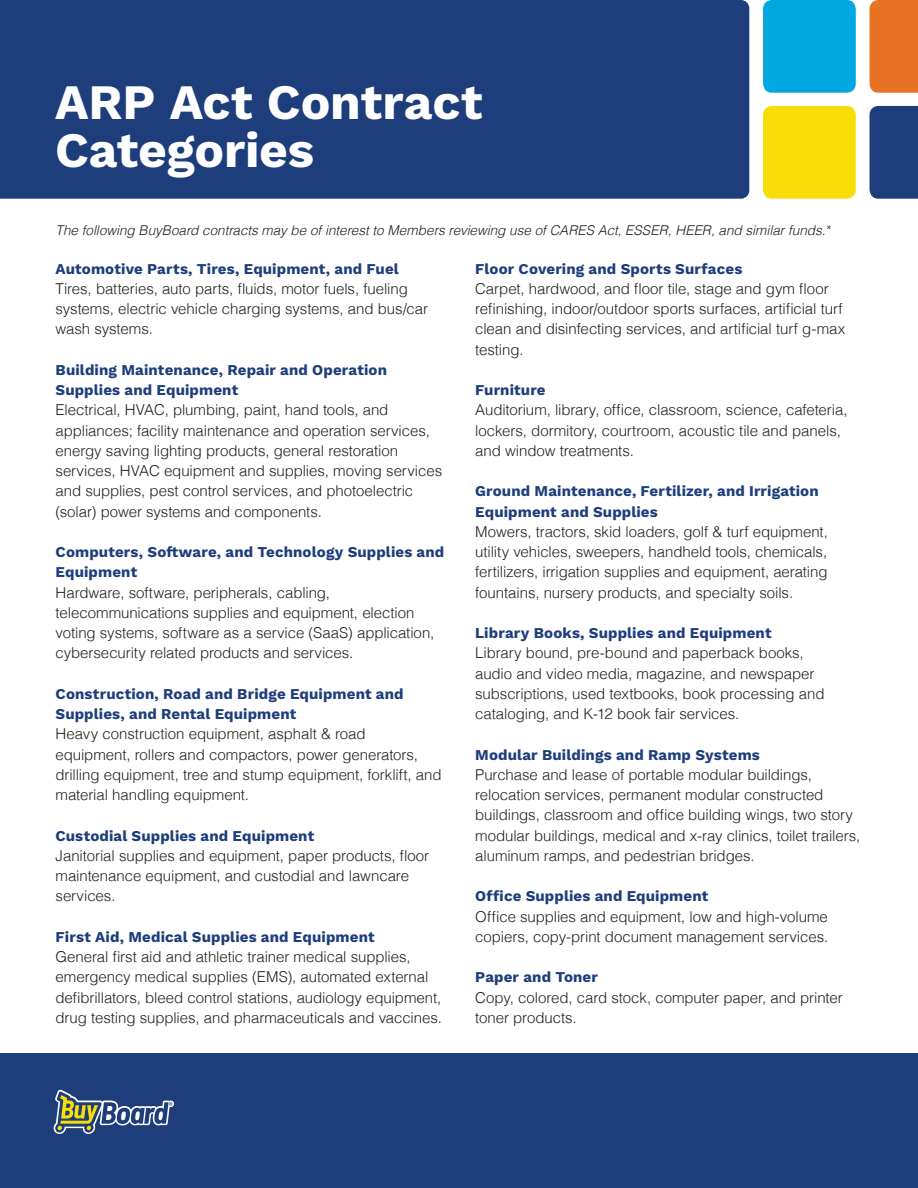
<style>
.page{position:relative;width:918px;height:1188px;background:#fff}
.page>*{position:absolute;margin:0;border:0;box-sizing:border-box;transform-origin:0 0}
.t1{font:700 49.5px/48px "Work Sans";letter-spacing:-.005em;color:#fff}
.t2{font:300 15px/20.2px "Helvetica";letter-spacing:-.005em;color:#231f20}
.t3{font:700 15px/20.2px "Work Sans";letter-spacing:.01em;color:#1d3d7b}
.t4{font:italic 300 13.5px "Helvetica";color:#231f20}
</style>
<div class="page">
<div style="left:0;top:0;width:749px;height:199px;background:#1d3d7b"></div>
<div style="left:763px;top:0;width:93px;height:93px;background:#00a7e0;border-radius:9px"></div>
<div style="left:763px;top:106px;width:93px;height:93px;background:#f8dd08;border-radius:9px"></div>
<div style="left:870px;top:0;width:48px;height:93px;background:#e87324"></div>
<div style="left:870px;top:106px;width:48px;height:93px;background:#1d3d7b"></div>
<div style="left:0;top:1053px;width:918px;height:135px;background:#1d3d7b"></div>
<svg style="left:54px;top:1090px;width:120px;height:44px"></svg>
<p class="t1" style="left:55px;top:80px;width:429px">ARP Act Contract<br>Categories</p>
<p class="t4" style="left:56px;top:219px;width:776px">The following BuyBoard contracts may be of interest to Members reviewing use of CARES Act, ESSER, HEER, and similar funds.*</p>
<p class="t3" style="left:56px;top:259px;width:345px">Automotive Parts, Tires, Equipment, and Fuel</p>
<p class="t2" style="left:56px;top:277px;width:374px">Tires, batteries, auto parts, fluids, motor fuels, fueling systems, electric vehicle charging systems, and bus/car wash systems.</p>
<p class="t3" style="left:56px;top:360px;width:333px">Building Maintenance, Repair and Operation<br>Supplies and Equipment</p>
<p class="t2" style="left:56px;top:399px;width:388px">Electrical, HVAC, plumbing, paint, hand tools, and appliances; facility maintenance and operation services, energy saving lighting products, general restoration services, HVAC equipment and supplies, moving services and supplies, pest control services, and photoelectric (solar) power systems and components.</p>
<p class="t3" style="left:56px;top:543px;width:390px">Computers, Software, and Technology Supplies and<br>Equipment</p>
<p class="t2" style="left:56px;top:581px;width:380px">Hardware, software, peripherals, cabling, telecommunications supplies and equipment, election voting systems, software as a service (SaaS) application, cybersecurity related products and services.</p>
<p class="t3" style="left:56px;top:684px;width:350px">Construction, Road and Bridge Equipment and<br>Supplies, and Rental Equipment</p>
<p class="t2" style="left:56px;top:723px;width:388px">Heavy construction equipment, asphalt &amp; road equipment, rollers and compactors, power generators, drilling equipment, tree and stump equipment, forklift, and material handling equipment.</p>
<p class="t3" style="left:56px;top:826px;width:260px">Custodial Supplies and Equipment</p>
<p class="t2" style="left:56px;top:844px;width:375px">Janitorial supplies and equipment, paper products, floor maintenance equipment, and custodial and lawncare services.</p>
<p class="t3" style="left:56px;top:927px;width:321px">First Aid, Medical Supplies and Equipment</p>
<p class="t2" style="left:56px;top:946px;width:388px">General first aid and athletic trainer medical supplies, emergency medical supplies (EMS), automated external defibrillators, bleed control stations, audiology equipment, drug testing supplies, and pharmaceuticals and vaccines.</p>
<p class="t3" style="left:475px;top:259px;width:269px">Floor Covering and Sports Surfaces</p>
<p class="t2" style="left:475px;top:277px;width:372px">Carpet, hardwood, and floor tile, stage and gym floor refinishing, indoor/outdoor sports surfaces, artificial turf clean and disinfecting services, and artificial turf g-max testing.</p>
<p class="t3" style="left:475px;top:381px;width:72px">Furniture</p>
<p class="t2" style="left:475px;top:399px;width:374px">Auditorium, library, office, classroom, science, cafeteria, lockers, dormitory, courtroom, acoustic tile and panels, and window treatments.</p>
<p class="t3" style="left:475px;top:482px;width:345px">Ground Maintenance, Fertilizer, and Irrigation<br>Equipment and Supplies</p>
<p class="t2" style="left:475px;top:520px;width:354px;text-align:justify">Mowers, tractors, skid loaders, golf &amp; turf equipment, utility vehicles, sweepers, handheld tools, chemicals, fertilizers, irrigation supplies and equipment, aerating fountains, nursery products, and specialty soils.</p>
<p class="t3" style="left:475px;top:624px;width:298px">Library Books, Supplies and Equipment</p>
<p class="t2" style="left:475px;top:642px;width:351px">Library bound, pre-bound and paperback books, audio and video media, magazine, and newspaper subscriptions, used textbooks, book processing and cataloging, and K-12 book fair services.</p>
<p class="t3" style="left:475px;top:745px;width:286px">Modular Buildings and Ramp Systems</p>
<p class="t2" style="left:475px;top:763px;width:387px">Purchase and lease of portable modular buildings, relocation services, permanent modular constructed buildings, classroom and office building wings, two story modular buildings, medical and x-ray clinics, toilet trailers, aluminum ramps, and pedestrian bridges.</p>
<p class="t3" style="left:475px;top:887px;width:235px">Office Supplies and Equipment</p>
<p class="t2" style="left:475px;top:905px;width:355px">Office supplies and equipment, low and high-volume copiers, copy-print document management services.</p>
<p class="t3" style="left:475px;top:968px;width:124px">Paper and Toner</p>
<p class="t2" style="left:475px;top:986px;width:369px">Copy, colored, card stock, computer paper, and printer toner products.</p>
</div>
